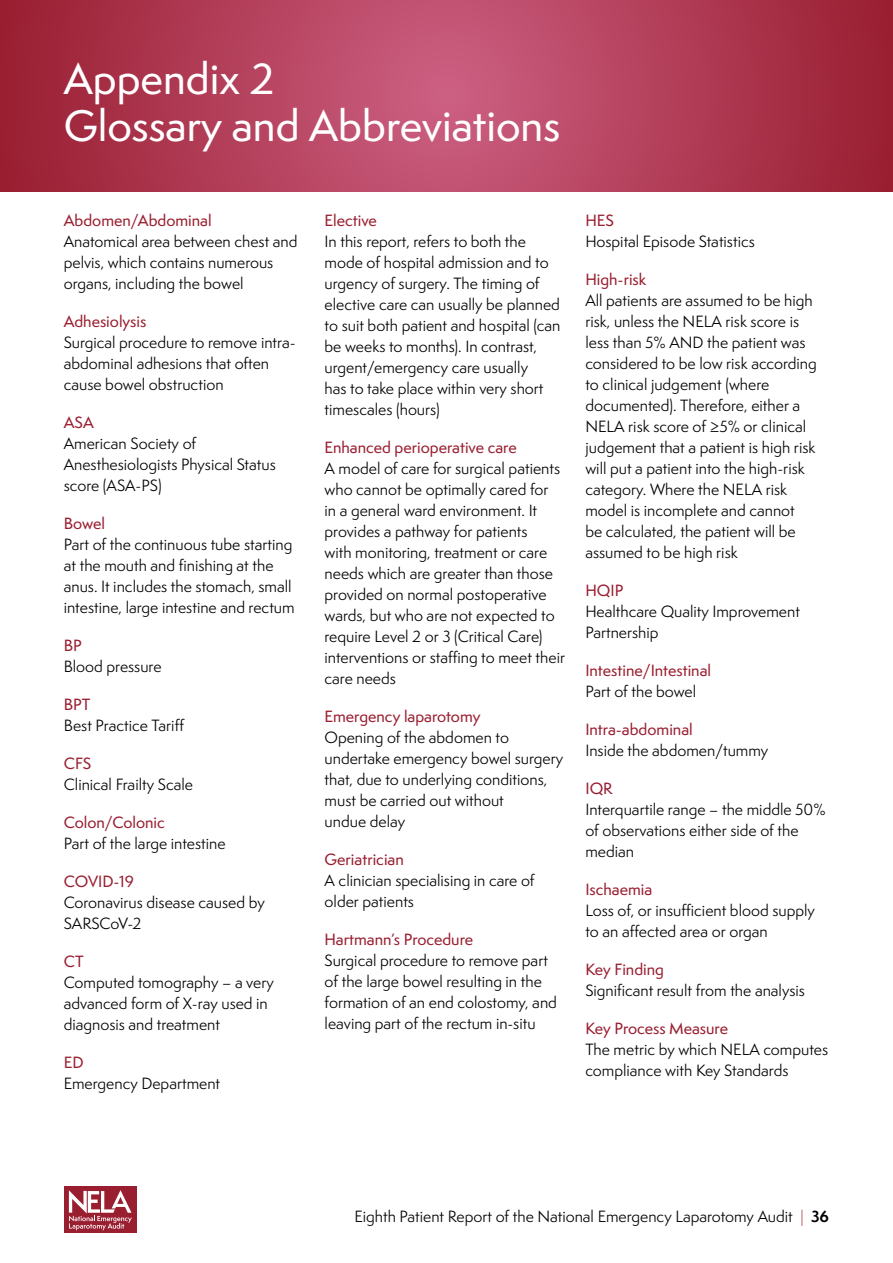
<style>
.page{position:relative;width:893px;height:1263px;background:#fff}
.page>*{position:absolute;margin:0;border:0;box-sizing:border-box;transform-origin:0 0}
.t1{font:500 40.5px/46.5px "Semplicita Pro";color:#fff}
.t2{font:15px/21px "Semplicita Pro";color:#000}
.t3{font:500 15px "Semplicita Pro";color:#991e30}
.s1{font-weight:300;color:#991e30}
.s2{font-weight:700}
</style>
<div class="page">
<svg style="left:0;top:0;width:893px;height:192px;background:#b13d58"></svg>
<div style="left:64px;top:1186px;width:73px;height:47px;background:#991e30"></div>
<svg style="left:69px;top:1190px;width:63px;height:40px"></svg>
<h1 class="t1" style="left:64px;top:56px;width:498px">Appendix 2<br>Glossary and Abbreviations</h1>
<p class="t3" style="left:64px;top:209px;width:149px">Abdomen/Abdominal</p>
<p class="t2" style="left:64px;top:230px;width:235px">Anatomical area between chest and pelvis, which contains numerous organs, including the bowel</p>
<p class="t3" style="left:64px;top:310px;width:84px">Adhesiolysis</p>
<p class="t2" style="left:64px;top:331px;width:233px">Surgical procedure to remove intra&shy;abdominal adhesions that often cause bowel obstruction</p>
<p class="t3" style="left:64px;top:411px;width:32px">ASA</p>
<p class="t2" style="left:64px;top:432px;width:214px">American Society of<br>Anesthesiologists Physical Status score (ASA-PS)</p>
<p class="t3" style="left:64px;top:512px;width:43px">Bowel</p>
<p class="t2" style="left:64px;top:533px;width:232px">Part of the continuous tube starting at the mouth and finishing at the anus. It includes the stomach, small intestine, large intestine and rectum</p>
<p class="t3" style="left:64px;top:634px;width:20px">BP</p>
<p class="t2" style="left:64px;top:655px;width:99px">Blood pressure</p>
<p class="t3" style="left:64px;top:694px;width:28px">BPT</p>
<p class="t2" style="left:64px;top:714px;width:122px">Best Practice Tariff</p>
<p class="t3" style="left:64px;top:753px;width:29px">CFS</p>
<p class="t2" style="left:64px;top:773px;width:131px">Clinical Frailty Scale</p>
<p class="t3" style="left:64px;top:812px;width:103px">Colon/Colonic</p>
<p class="t2" style="left:64px;top:832px;width:163px">Part of the large intestine</p>
<p class="t3" style="left:64px;top:871px;width:72px">COVID-19</p>
<p class="t2" style="left:64px;top:891px;width:202px">Coronavirus disease caused by<br>SARSCoV-2</p>
<p class="t3" style="left:64px;top:951px;width:21px">CT</p>
<p class="t2" style="left:64px;top:971px;width:212px">Computed tomography – a very advanced form of X-ray used in diagnosis and treatment</p>
<p class="t3" style="left:64px;top:1052px;width:21px">ED</p>
<p class="t2" style="left:64px;top:1072px;width:158px">Emergency Department</p>
<p class="t3" style="left:325px;top:209px;width:54px">Elective</p>
<p class="t2" style="left:325px;top:230px;width:237px">In this report, refers to both the mode of hospital admission and to urgency of surgery. The timing of elective care can usually be planned to suit both patient and hospital (can be weeks to months). In contrast, urgent/emergency care usually<br>has to take place within very short timescales (hours)</p>
<p class="t3" style="left:325px;top:436px;width:194px">Enhanced perioperative care</p>
<p class="t2" style="left:325px;top:457px;width:242px">A model of care for surgical patients who cannot be optimally cared for<br>in a general ward environment. It provides a pathway for patients<br>with monitoring, treatment or care needs which are greater than those provided on normal postoperative wards, but who are not expected to require Level 2 or 3 (Critical Care) interventions or staffing to meet their care needs</p>
<p class="t3" style="left:325px;top:705px;width:157px">Emergency laparotomy</p>
<p class="t2" style="left:325px;top:726px;width:240px">Opening of the abdomen to undertake emergency bowel surgery that, due to underlying conditions, must be carried out without<br>undue delay</p>
<p class="t3" style="left:325px;top:849px;width:81px">Geriatrician</p>
<p class="t2" style="left:325px;top:869px;width:211px">A clinician specialising in care of older patients</p>
<p class="t3" style="left:325px;top:929px;width:150px">Hartmann’s Procedure</p>
<p class="t2" style="left:325px;top:949px;width:234px">Surgical procedure to remove part of the large bowel resulting in the formation of an end colostomy, and leaving part of the rectum in-situ</p>
<p class="t3" style="left:585px;top:209px;width:30px">HES</p>
<p class="t2" style="left:585px;top:230px;width:171px">Hospital Episode Statistics</p>
<p class="t3" style="left:585px;top:268px;width:63px">High-risk</p>
<p class="t2" style="left:585px;top:289px;width:233px">All patients are assumed to be high risk, unless the NELA risk score is less than 5% AND the patient was considered to be low risk according to clinical judgement (where documented). Therefore, either a<br>NELA risk score of ≥5% or clinical judgement that a patient is high risk will put a patient into the high-risk category. Where the NELA risk model is incomplete and cannot<br>be calculated, the patient will be assumed to be high risk</p>
<p class="t3" style="left:585px;top:580px;width:40px">HQIP</p>
<p class="t2" style="left:585px;top:600px;width:216px">Healthcare Quality Improvement<br>Partnership</p>
<p class="t3" style="left:585px;top:660px;width:127px">Intestine/Intestinal</p>
<p class="t2" style="left:585px;top:680px;width:112px">Part of the bowel</p>
<p class="t3" style="left:585px;top:719px;width:109px">Intra-abdominal</p>
<p class="t2" style="left:585px;top:739px;width:184px">Inside the abdomen/tummy</p>
<p class="t3" style="left:585px;top:778px;width:29px">IQR</p>
<p class="t2" style="left:585px;top:798px;width:242px">Interquartile range – the middle 50% of observations either side of the median</p>
<p class="t3" style="left:585px;top:879px;width:68px">Ischaemia</p>
<p class="t2" style="left:585px;top:899px;width:231px">Loss of, or insufficient blood supply to an affected area or organ</p>
<p class="t3" style="left:585px;top:959px;width:80px">Key Finding</p>
<p class="t2" style="left:585px;top:979px;width:221px">Significant result from the analysis</p>
<p class="t3" style="left:585px;top:1018px;width:144px">Key Process Measure</p>
<p class="t2" style="left:585px;top:1039px;width:244px">The metric by which NELA computes compliance with Key Standards</p>
<p class="t2" style="left:354px;top:1205px;width:476px">Eighth Patient Report of the National Emergency Laparotomy Audit <span class="s1">|</span> <span class="s2">36</span></p>
</div>
